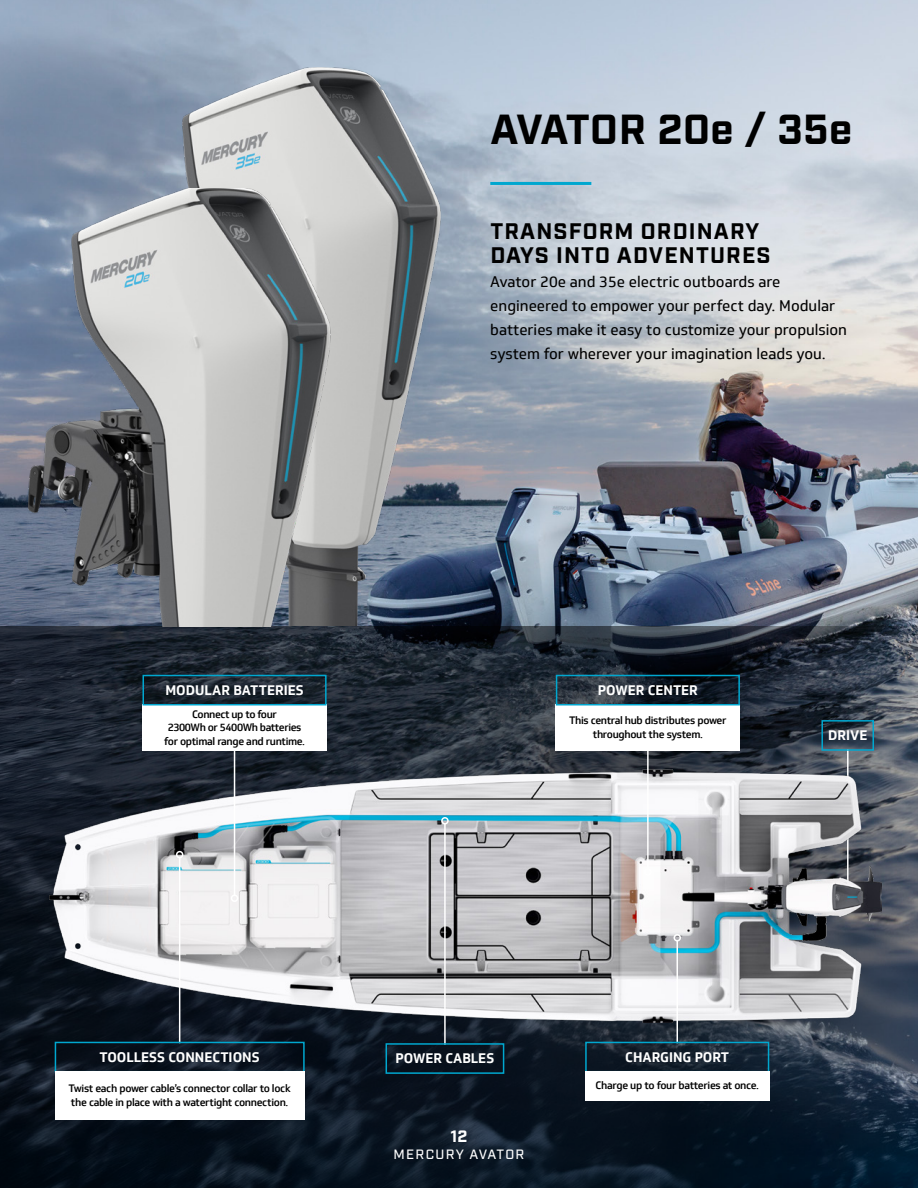
<style>
.page{position:relative;width:918px;height:1188px;background:#fff}
.page>*{position:absolute;margin:0;border:0;box-sizing:border-box;transform-origin:0 0}
.t1{font:700 42px "Industry";letter-spacing:.01em;color:#000}
.t2{font:700 22.5px/24px "Industry";letter-spacing:.05em;color:#000}
.t3{font:700 16.5px "Industry";color:#fff}
.t4{font:15px/24px "Soleto";color:#000}
.t5{font:700 13.5px "Soleto";color:#fff}
.t6{font:500 13.5px "Industry";letter-spacing:.1em;color:#fff}
.t7{font:500 10.5px/13.5px "Soleto";letter-spacing:-.03em;color:#000;text-align:center}
</style>
<div class="page">
<img style="left:0;top:0;width:918px;height:626px">
<svg style="left:0;top:626px;width:918px;height:562px;background:#1b2430"></svg>
<hr style="left:490px;top:182px;width:101px;height:3px;background:#00a7cf">
<hr style="left:917px;top:121px;width:1px;height:274px;background:#f7f6f3">
<hr style="left:917px;top:121px;width:1px;height:39px;background:#00a7cf">
<hr style="left:847px;top:749px;width:2px;height:146px;background:#fff">
<img style="left:50px;top:769px;width:832px;height:254px">
<hr style="left:179px;top:858px;width:1px;height:185px;background:#fff">
<div style="left:176px;top:851px;width:7px;height:7px;border:2px solid #fff;border-radius:50%"></div>
<hr style="left:647px;top:728px;width:2px;height:141px;background:#fff">
<div style="left:644px;top:868px;width:8px;height:8px;border:2px solid #fff;border-radius:50%"></div>
<hr style="left:444px;top:824px;width:2px;height:221px;background:#fff">
<div style="left:441px;top:817px;width:8px;height:8px;border:2px solid #fff;border-radius:50%"></div>
<hr style="left:234px;top:744px;width:1px;height:151px;background:#fff">
<div style="left:231px;top:894px;width:7px;height:8px;border:2px solid #fff;border-radius:50%"></div>
<hr style="left:676px;top:941px;width:2px;height:102px;background:#fff">
<div style="left:674px;top:934px;width:7px;height:8px;border:2px solid #fff;border-radius:50%"></div>
<img style="left:139px;top:68px;width:367px;height:558px">
<img style="left:28px;top:188px;width:369px;height:438px">
<div style="left:386px;top:1043px;width:118px;height:31px;border:2px solid #00a7cf"></div>
<div style="left:585px;top:1042px;width:184px;height:30px;border:2px solid #00a7cf"></div>
<div style="left:55px;top:1042px;width:250px;height:30px;border:2px solid #00a7cf"></div>
<div style="left:585px;top:1071px;width:184px;height:29px;background:#fff"></div>
<div style="left:55px;top:1071px;width:250px;height:49px;background:#fff"></div>
<div style="left:556px;top:704px;width:184px;height:47px;background:#fff"></div>
<div style="left:142px;top:704px;width:185px;height:47px;background:#fff"></div>
<div style="left:142px;top:675px;width:185px;height:31px;border:2px solid #00a7cf"></div>
<div style="left:556px;top:675px;width:184px;height:31px;border:2px solid #00a7cf"></div>
<div style="left:821px;top:720px;width:53px;height:31px;border:2px solid #00a7cf"></div>
<h1 class="t1" style="left:491px;top:104px;width:363px">AVATOR 20e / 35e</h1>
<h2 class="t2" style="left:490px;top:221px;width:282px">TRANSFORM ORDINARY<br>DAYS INTO ADVENTURES</h2>
<h3 class="t4" style="left:490px;top:270px;width:358px">Avator 20e and 35e electric outboards are engineered to empower your perfect day. Modular batteries make it easy to customize your propulsion system for wherever your imagination leads you.</h3>
<p class="t5" style="left:165px;top:682px;width:140px">MODULAR BATTERIES</p>
<p class="t5" style="left:598px;top:682px;width:102px">POWER CENTER</p>
<p class="t7" style="left:164px;top:707px;width:142px">Connect up to four<br>2300Wh or 5400Wh batteries for optimal range and runtime.</p>
<p class="t7" style="left:569px;top:714px;width:159px">This central hub distributes power throughout the system.</p>
<p class="t5" style="left:828px;top:727px;width:41px">DRIVE</p>
<p class="t5" style="left:100px;top:1049px;width:162px">TOOLLESS CONNECTIONS</p>
<p class="t5" style="left:625px;top:1049px;width:105px">CHARGING PORT</p>
<p class="t7" style="left:68px;top:1082px;width:224px">Twist each power cable’s connector collar to lock</p>
<p class="t7" style="left:596px;top:1079px;width:165px">Charge up to four batteries at once.</p>
<p class="t7" style="left:71px;top:1095px;width:219px">the cable in place with a watertight connection.</p>
<p class="t5" style="left:396px;top:1050px;width:100px">POWER CABLES</p>
<h3 class="t3" style="left:451px;top:1126px;width:18px">12</h3>
<p class="t6" style="left:394px;top:1146px;width:132px">MERCURY AVATOR</p>
</div>
